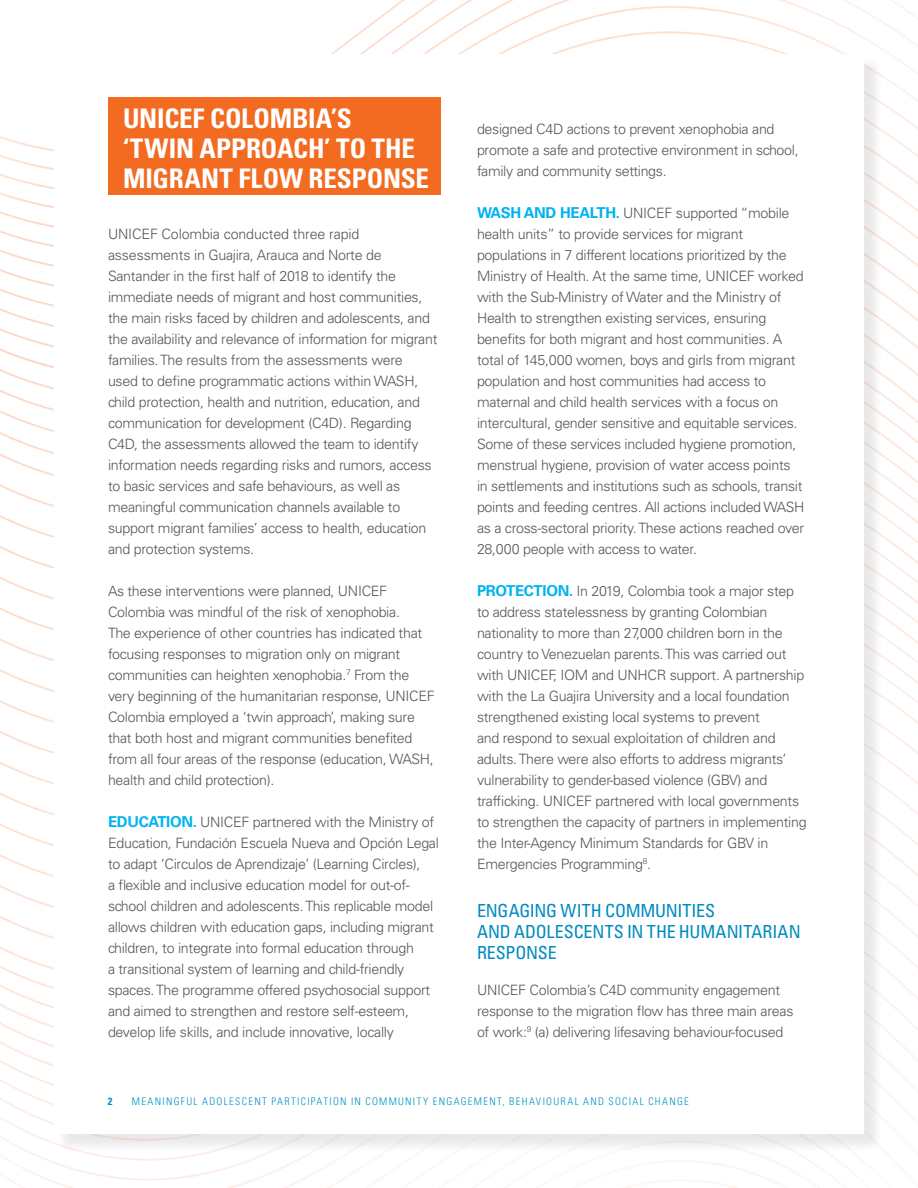
<style>
.page{position:relative;width:918px;height:1188px;background:#fff}
.page>*{position:absolute;margin:0;border:0;box-sizing:border-box;transform-origin:0 0}
.Subhead_1{font:700 condensed 27px/30px "Univers LT Std";letter-spacing:-.005em;color:#fff}
.Subhead_2{font:condensed 18px/21px "Univers LT Std";letter-spacing:-.005em;color:#008bc0}
.Text{font:300 14.25px/21px "Univers LT Std";letter-spacing:-.02em;color:#545557}
.t1{font:300 condensed 10.5px "Univers LT Std";letter-spacing:.125em;color:#0093c5}
.t2{font:700 condensed 10.5px "Univers LT Std";color:#0093c5}
.s1{font-weight:700;font-size:15px;color:#00b3ef}
</style>
<div class="page">
<img style="left:0;top:0;width:918px;height:1188px">
<div style="left:56px;top:56px;width:827px;height:1097px;background:#231f20;opacity:.1"></div>
<div style="left:54px;top:54px;width:810px;height:1080px;background:#fff"></div>
<div style="left:108px;top:98px;width:333px;height:97px;background:#f36a21"></div>
<p class="Subhead_1" style="left:123px;top:103px;width:308px">UNICEF COLOMBIA’S ‘TWIN APPROACH’ TO THE<br>MIGRANT FLOW RESPONSE</p>
<p class="Text" style="left:108px;top:223px;width:331px">UNICEF Colombia conducted three rapid assessments in Guajira, Arauca and Norte de Santander in the first half of 2018 to identify the immediate needs of migrant and host communities, the main risks faced by children and adolescents, and the availability and relevance of information for migrant families. The results from the assessments were<br>used to define programmatic actions within WASH, child protection, health and nutrition, education, and communication for development (C4D). Regarding C4D, the assessments allowed the team to identify information needs regarding risks and rumors, access to basic services and safe behaviours, as well as meaningful communication channels available to support migrant families’ access to health, education and protection systems.</p>
<p class="Text" style="left:108px;top:580px;width:328px">As these interventions were planned, UNICEF Colombia was mindful of the risk of xenophobia.<br>The experience of other countries has indicated that focusing responses to migration only on migrant communities can heighten xenophobia.<sup>7</sup> From the very beginning of the humanitarian response, UNICEF Colombia employed a ‘twin approach’, making sure that both host and migrant communities benefited from all four areas of the response (education, WASH, health and child protection).</p>
<p class="Text" style="left:108px;top:811px;width:333px"><span class="s1">EDUCATION.</span> UNICEF partnered with the Ministry of Education, Fundación Escuela Nueva and Opción Legal to adapt ‘Circulos de Aprendizaje’ (Learning Circles),<br>a flexible and inclusive education model for out-of&shy;school children and adolescents. This replicable model allows children with education gaps, including migrant children, to integrate into formal education through<br>a transitional system of learning and child-friendly spaces. The programme offered psychosocial support and aimed to strengthen and restore self-esteem, develop life skills, and include innovative, locally</p>
<p class="Text" style="left:477px;top:118px;width:323px">designed C4D actions to prevent xenophobia and promote a safe and protective environment in school, family and community settings.</p>
<p class="Text" style="left:477px;top:202px;width:329px"><span class="s1">WASH AND HEALTH.</span> UNICEF supported “mobile health units” to provide services for migrant populations in 7 different locations prioritized by the Ministry of Health. At the same time, UNICEF worked with the Sub-Ministry of Water and the Ministry of Health to strengthen existing services, ensuring benefits for both migrant and host communities. A total of 145,000 women, boys and girls from migrant population and host communities had access to maternal and child health services with a focus on intercultural, gender sensitive and equitable services.<br>Some of these services included hygiene promotion, menstrual hygiene, provision of water access points in settlements and institutions such as schools, transit points and feeding centres. All actions included WASH as a cross-sectoral priority. These actions reached over 28,000 people with access to water.</p>
<p class="Text" style="left:477px;top:580px;width:331px"><span class="s1">PROTECTION.</span> In 2019, Colombia took a major step to address statelessness by granting Colombian nationality to more than 27,000 children born in the country to Venezuelan parents. This was carried out with UNICEF, IOM and UNHCR support. A partnership with the La Guajira University and a local foundation strengthened existing local systems to prevent<br>and respond to sexual exploitation of children and adults. There were also efforts to address migrants’ vulnerability to gender-based violence (GBV) and trafficking. UNICEF partnered with local governments to strengthen the capacity of partners in implementing the Inter-Agency Minimum Standards for GBV in Emergencies Programming<sup>8</sup>.</p>
<p class="Subhead_2" style="left:477px;top:899px;width:325px">ENGAGING WITH COMMUNITIES<br>AND ADOLESCENTS IN THE HUMANITARIAN<br>RESPONSE</p>
<p class="Text" style="left:477px;top:979px;width:318px">UNICEF Colombia’s C4D community engagement response to the migration flow has three main areas of work:<sup>9</sup> (a) delivering lifesaving behaviour-focused</p>
<p class="t2" style="left:108px;top:1095px;width:6px">2</p>
<p class="t1" style="left:132px;top:1095px;width:559px">MEANINGFUL ADOLESCENT PARTICIPATION IN COMMUNITY ENGAGEMENT, BEHAVIOURAL AND SOCIAL CHANGE</p>
</div>
